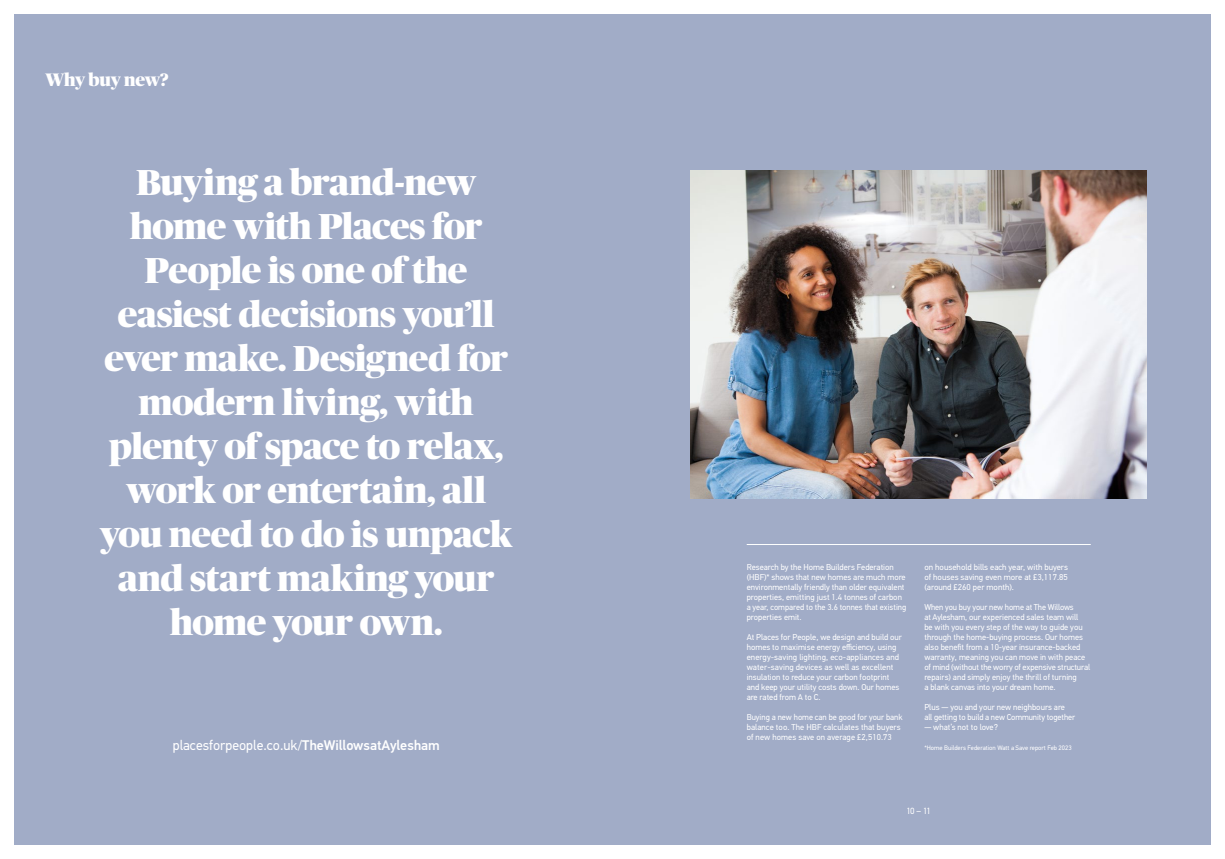
<style>
.page{position:relative;width:1225px;height:859px;background:#fff}
.page>*{position:absolute;margin:0;border:0;box-sizing:border-box;transform-origin:0 0}
.t1{font:900 36px/44px "Publico Banner";letter-spacing:-.01em;color:#fff;text-align:center}
.t2{font:900 18px "Publico Banner";letter-spacing:-.01em;color:#fff}
.t3{font:14px "PF Din Text Std";color:#fff}
.t4{font:9px "PF Din Text Std";color:#fff}
.t5{font:8.5px/10px "PF Din Text Std";color:#fff}
.t6{font:6.5px "PF Din Text Std";color:#fff}
.s1{font-weight:500}
</style>
<div class="page">
<div style="left:14px;top:14px;width:1196px;height:831px;background:#a1acc7"></div>
<img style="left:691px;top:170px;width:455px;height:329px">
<hr style="left:746px;top:544px;width:344px;height:1px;background:#fff">
<h2 class="t2" style="left:45px;top:67px;width:125px">Why buy new?</h2>
<h1 class="t1" style="left:100px;top:158px;width:413px">Buying a brand-new home with Places for<br>People is one of the easiest decisions you’ll ever make. Designed for modern living, with plenty of space to relax, work or entertain, all you need to do is unpack and start making your home your own.</h1>
<p class="t5" style="left:746px;top:562px;width:161px">Research by the Home Builders Federation (HBF)* shows that new homes are much more environmentally friendly than older equivalent properties, emitting just 1.4 tonnes of carbon a year, compared to the 3.6 tonnes that existing properties emit.</p>
<p class="t5" style="left:746px;top:632px;width:157px">At Places for People, we design and build our homes to maximise energy efficiency, using energy-saving lighting, eco-appliances and water-saving devices as well as excellent insulation to reduce your carbon footprint and keep your utility costs down. Our homes are rated from A to C.</p>
<p class="t5" style="left:746px;top:712px;width:157px">Buying a new home can be good for your bank balance too. The HBF calculates that buyers of new homes save on average £2,510.73</p>
<p class="t5" style="left:924px;top:562px;width:145px;text-align:justify">on household bills each year, with buyers of houses saving even more at £3,117.85 (around £260 per month).</p>
<p class="t5" style="left:924px;top:602px;width:167px">When you buy your new home at The Willows<br>at Aylesham, our experienced sales team will<br>be with you every step of the way to guide you through the home-buying process. Our homes also benefit from a 10-year insurance-backed warranty, meaning you can move in with peace of mind (without the worry of expensive structural repairs) and simply enjoy the thrill of turning<br>a blank canvas into your dream home.</p>
<p class="t5" style="left:924px;top:702px;width:152px">Plus — you and your new neighbours are<br>all getting to build a new Community together</p>
<p class="t5" style="left:924px;top:722px;width:75px">— what’s not to love?</p>
<h3 class="t3" style="left:173px;top:737px;width:269px">placesforpeople.co.uk/<span class="s1">TheWillowsatAylesham</span></h3>
<p class="t6" style="left:924px;top:744px;width:149px">*Home Builders Federation Watt a Save report Feb 2023</p>
<p class="t4" style="left:906px;top:805px;width:26px">10 – 11</p>
</div>
